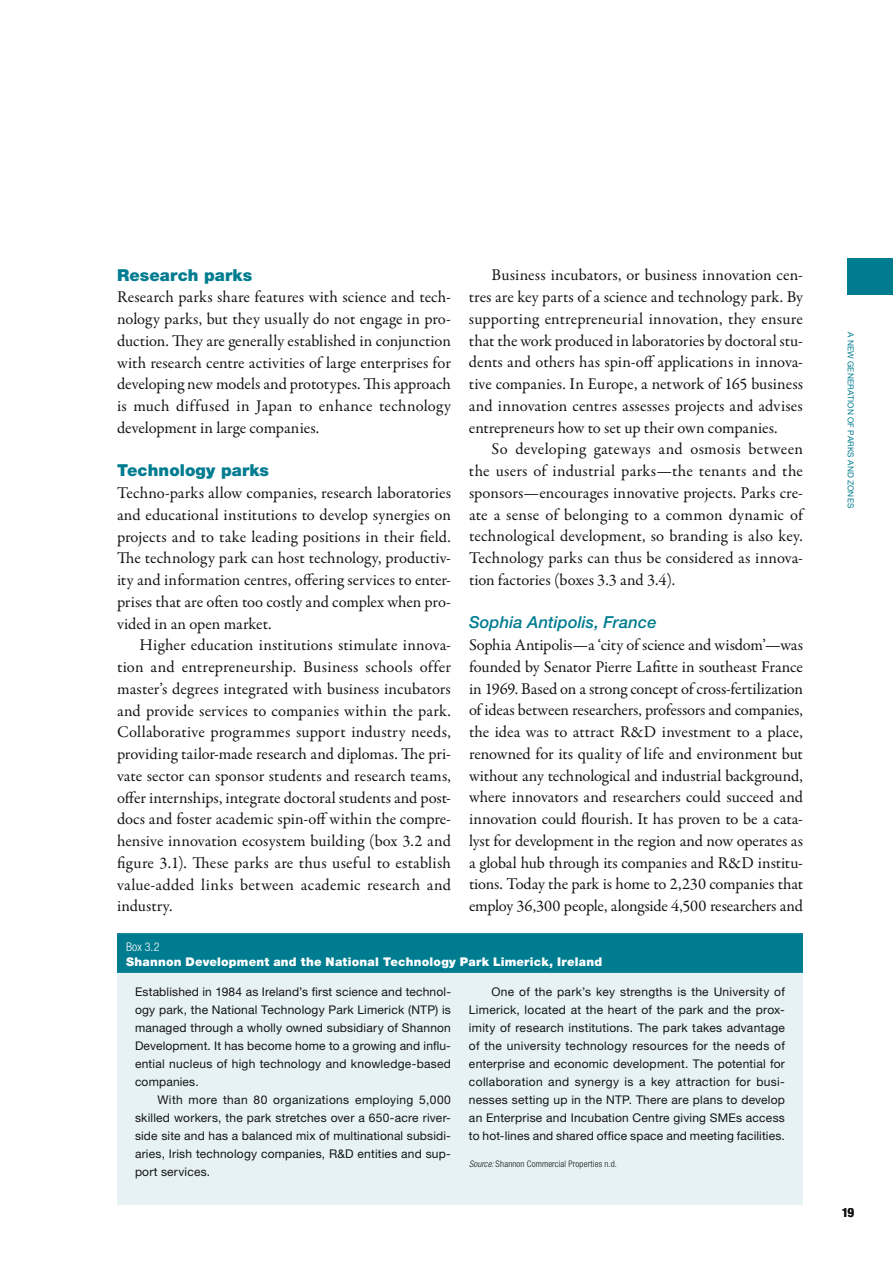
<style>
.page{position:relative;width:893px;height:1263px;background:#fff}
.page>*{position:absolute;margin:0;border:0;box-sizing:border-box;transform-origin:0 0}
.t1{font:16.5px/21.8px "Garamond Premr Pro";color:#131413;text-align:justify}
.t2{font:900 16.5px "Helvetica Neue LT Std";letter-spacing:.005em;color:#007c90}
.t3{font:italic 500 16.5px "Helvetica Neue LT Std";letter-spacing:.005em;color:#007c90}
.t4{font:700 condensed 12.75px "Helvetica Neue LT Std";color:#131413}
.t5{font:12px/18px "Helvetica Neue LT Std";letter-spacing:.015em;color:#131413;text-align:justify}
.t6{font:900 12px "Helvetica Neue LT Std";letter-spacing:.02em;color:#fff}
.t7{font:300 condensed 12px "Helvetica Neue LT Std";color:#fff}
.t8{font:300 condensed 9px "Helvetica Neue LT Std";letter-spacing:.015em;color:#131413}
.t9{font:8.25px "Helvetica Neue LT Std";letter-spacing:.025em;color:#007c90}
.s1{font-style:italic}
</style>
<div class="page">
<div style="left:848px;top:259px;width:45px;height:36px;background:#007c90"></div>
<div style="left:117px;top:934px;width:686px;height:270px;background:#e7f2f4"></div>
<div style="left:117px;top:933px;width:686px;height:40px;background:#007c90"></div>
<p class="t2" style="left:117px;top:265px;width:137px">Research parks</p>
<p class="t1" style="left:117px;top:287px;width:336px">Research parks share features with science and tech&shy;nology parks, but they usually do not engage in pro&shy;duction. They are generally established in conjunction with research centre activities of large enterprises for developing new models and prototypes. This approach is much diffused in Japan to enhance technology development in large companies.</p>
<p class="t2" style="left:117px;top:460px;width:154px">Technology parks</p>
<p class="t1" style="left:117px;top:482px;width:335px">Techno-parks allow companies, research laboratories and educational institutions to develop synergies on projects and to take leading positions in their field.<br>The technology park can host technology, productiv&shy;ity and information centres, offering services to enter&shy;prises that are often too costly and complex when pro&shy;vided in an open market.</p>
<p class="t1" style="left:117px;top:635px;width:336px;text-indent:23px">Higher education institutions stimulate innova&shy;tion and entrepreneurship. Business schools offer master’s degrees integrated with business incubators and provide services to companies within the park.<br>Collaborative programmes support industry needs, providing tailor-made research and diplomas. The pri&shy;vate sector can sponsor students and research teams, offer internships, integrate doctoral students and post&shy;docs and foster academic spin-off within the compre&shy;hensive innovation ecosystem building (box 3.2 and figure 3.1). These parks are thus useful to establish value-added links between academic research and industry.</p>
<p class="t1" style="left:469px;top:265px;width:336px;text-indent:23px">Business incubators, or business innovation cen&shy;tres are key parts of a science and technology park. By supporting entrepreneurial innovation, they ensure that the work produced in laboratories by doctoral stu&shy;dents and others has spin-off applications in innova&shy;tive companies. In Europe, a network of 165 business and innovation centres assesses projects and advises entrepreneurs how to set up their own companies.</p>
<p class="t1" style="left:469px;top:439px;width:335px;text-indent:23px">So developing gateways and osmosis between the users of industrial parks—the tenants and the sponsors—encourages innovative projects. Parks cre&shy;ate a sense of belonging to a common dynamic of technological development, so branding is also key.<br>Technology parks can thus be considered as innova&shy;tion factories (boxes 3.3 and 3.4).</p>
<p class="t3" style="left:469px;top:613px;width:189px">Sophia Antipolis, France</p>
<p class="t1" style="left:469px;top:634px;width:336px">Sophia Antipolis—a ‘city of science and wisdom’—was founded by Senator Pierre Lafitte in southeast France in 1969. Based on a strong concept of cross-fertilization of ideas between researchers, professors and companies, the idea was to attract R&amp;D investment to a place, renowned for its quality of life and environment but without any technological and industrial background, where innovators and researchers could succeed and innovation could flourish. It has proven to be a cata&shy;lyst for development in the region and now operates as a global hub through its companies and R&amp;D institu&shy;tions. Today the park is home to 2,230 companies that employ 36,300 people, alongside 4,500 researchers and</p>
<p class="t7" style="left:126px;top:940px;width:35px">Box 3.2</p>
<p class="t6" style="left:126px;top:955px;width:478px">Shannon Development and the National Technology Park Limerick, Ireland</p>
<p class="t5" style="left:135px;top:983px;width:317px">Established in 1984 as Ireland’s first science and technol&shy;ogy park, the National Technology Park Limerick (NTP) is managed through a wholly owned subsidiary of Shannon Development. It has become home to a growing and influ&shy;ential nucleus of high technology and knowledge-based companies.</p>
<p class="t5" style="left:135px;top:1091px;width:317px;text-indent:22px">With more than 80 organizations employing 5,000 skilled workers, the park stretches over a 650-acre river&shy;side site and has a balanced mix of multinational subsidi&shy;aries, Irish technology companies, R&amp;D entities and sup&shy;port services.</p>
<p class="t5" style="left:469px;top:983px;width:317px;text-indent:23px">One of the park’s key strengths is the University of Limerick, located at the heart of the park and the prox&shy;imity of research institutions. The park takes advantage of the university technology resources for the needs of enterprise and economic development. The potential for collaboration and synergy is a key attraction for busi&shy;nesses setting up in the NTP. There are plans to develop an Enterprise and Incubation Centre giving SMEs access to hot-lines and shared office space and meeting facilities.</p>
<p class="t8" style="left:469px;top:1159px;width:149px"><span class="s1">Source:</span> Shannon Commercial Properties n.d.</p>
<p class="t9" style="left:856px;top:332px;width:178px;rotate:90deg">A NEW GENERATION OF PARKS AND ZONES</p>
<p class="t4" style="left:842px;top:1204px;width:13px">19</p>
</div>
